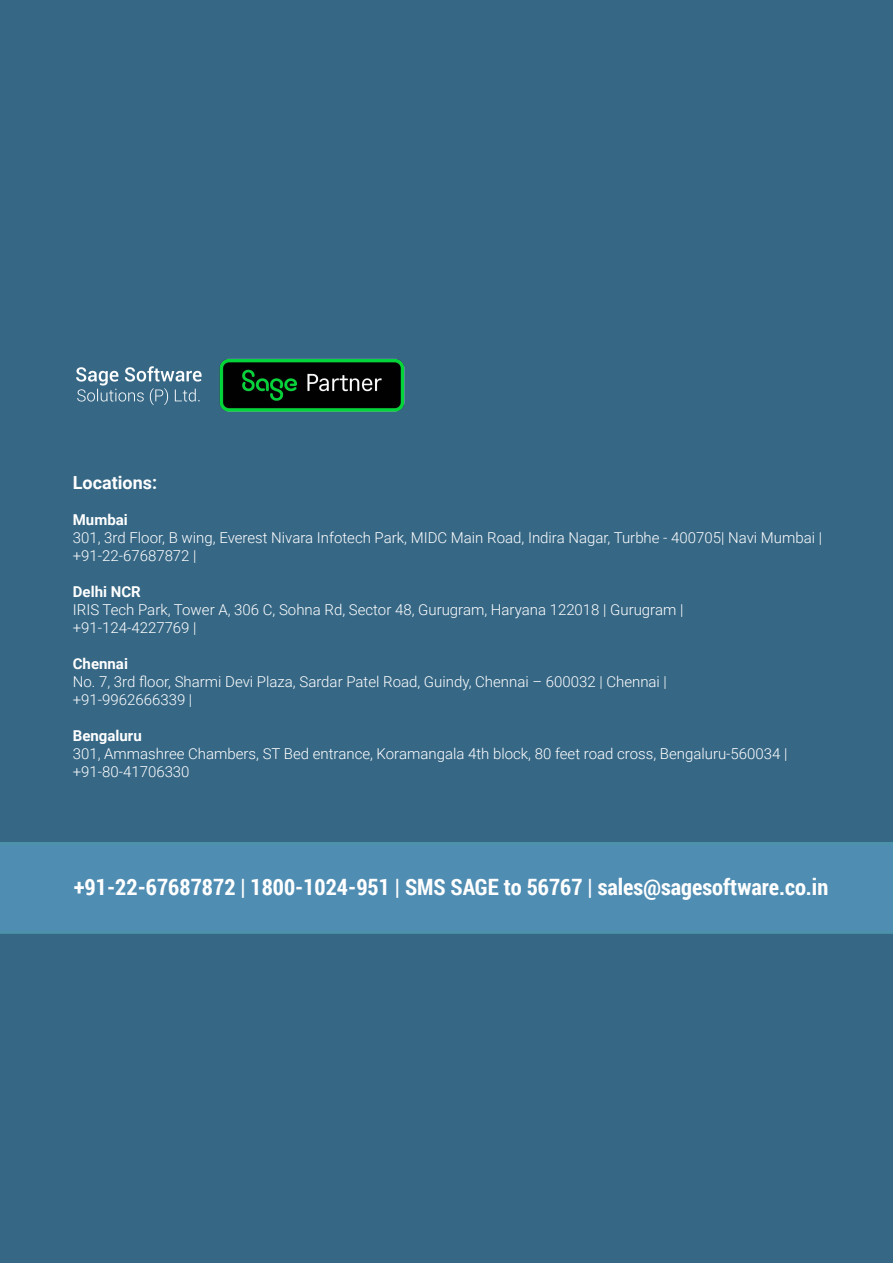
<style>
.page{position:relative;width:893px;height:1263px;background:#366785}
.page>*{position:absolute;margin:0;border:0;box-sizing:border-box;transform-origin:0 0}
.t1{font:700 22.5px "Roboto Condensed";color:#fff}
.t2{font:700 18px "Roboto";color:#fff}
.t3{font:300 15px/18px "Roboto";color:#fff}
.s1{font-weight:700}
</style>
<div class="page">
<div style="left:0;top:842px;width:893px;height:92px;background:#508db2"></div>
<img style="left:76px;top:358px;width:329px;height:54px">
<p class="t2" style="left:73px;top:470px;width:86px">Locations:</p>
<p class="t3" style="left:73px;top:510px;width:751px"><span class="s1">Mumbai<br></span>301, 3rd Floor, B wing, Everest Nivara Infotech Park, MIDC Main Road, Indira Nagar, Turbhe - 400705| Navi Mumbai |</p>
<p class="t3" style="left:73px;top:546px;width:125px">+91-22-67687872 |</p>
<p class="t3" style="left:73px;top:582px;width:612px"><span class="s1">Delhi NCR<br></span>IRIS Tech Park, Tower A, 306 C, Sohna Rd, Sector 48, Gurugram, Haryana 122018 | Gurugram |</p>
<p class="t3" style="left:73px;top:618px;width:125px">+91-124-4227769 |</p>
<p class="t3" style="left:73px;top:654px;width:596px"><span class="s1">Chennai<br></span>No. 7, 3rd floor, Sharmi Devi Plaza, Sardar Patel Road, Guindy, Chennai – 600032 | Chennai |</p>
<p class="t3" style="left:73px;top:690px;width:121px">+91-9962666339 |</p>
<p class="t3" style="left:73px;top:726px;width:716px"><span class="s1">Bengaluru<br></span>301, Ammashree Chambers, ST Bed entrance, Koramangala 4th block, 80 feet road cross, Bengaluru-560034 |</p>
<p class="t3" style="left:73px;top:762px;width:118px">+91-80-41706330</p>
<p class="t1" style="left:74px;top:871px;width:756px">+91-22-67687872 | 1800-1024-951 | SMS SAGE to 56767 | sales@sagesoftware.co.in</p>
</div>
